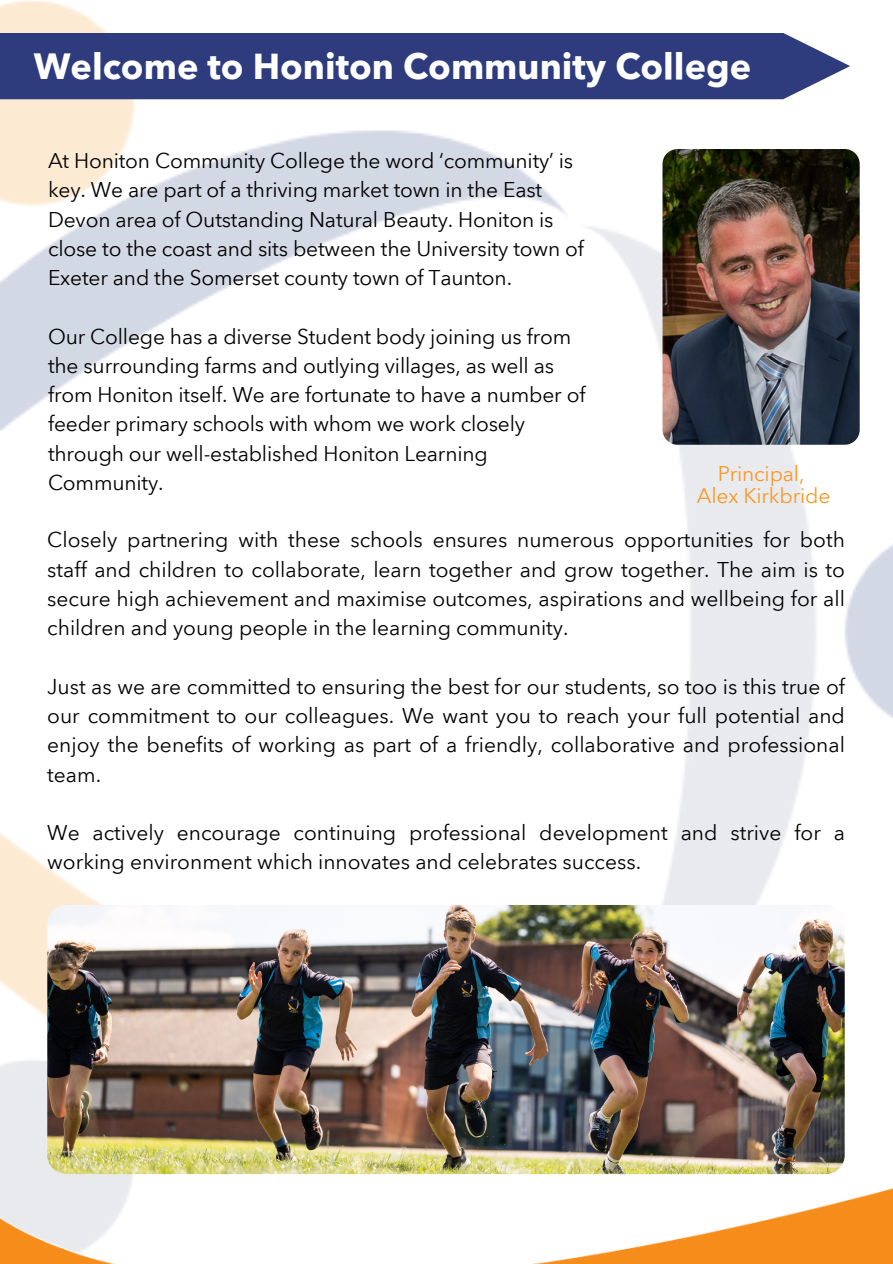
<style>
.page{position:relative;width:893px;height:1264px;background:#fff}
.page>*{position:absolute;margin:0;border:0;box-sizing:border-box;transform-origin:0 0}
.t1{font:300 36px "Poppins";color:#fefefd}
.t2{font:700 36px "Avenir Next Arabic";color:#fff}
.t3{font:21px/29.2px "Avenir Next Arabic";letter-spacing:-.01em;color:#000}
.t4{font:21px "Avenir Next Arabic";letter-spacing:-.01em;color:#f99927}
</style>
<div class="page">
<img style="left:0;top:0;width:892px;height:1263px">
<img style="left:47px;top:905px;width:797px;height:269px;border-radius:19px">
<div style="left:0;top:33px;width:850px;height:66px;background:#2e3c7d"></div>
<img style="left:662px;top:149px;width:197px;height:296px;border-radius:15px">
<img style="left:0;top:1186px;width:892px;height:76px">
<p class="t2" style="left:34px;top:46px;width:719px">Welcome to Honiton Community Col ege</p>
<p class="t1" style="left:44px;top:48px;width:719px">Welcome to Honiton Community College</p>
<p class="t3" style="left:48px;top:146px;width:537px">At Honiton Community College the word ‘community’ is key. We are part of a thriving market town in the East Devon area of Outstanding Natural Beauty. Honiton is close to the coast and sits between the University town of Exeter and the Somerset county town of Taunton.</p>
<p class="t3" style="left:48px;top:322px;width:539px">Our College has a diverse Student body joining us from the surrounding farms and outlying villages, as well as from Honiton itself. We are fortunate to have a number of feeder primary schools with whom we work closely through our well-established Honiton Learning Community.</p>
<p class="t4" style="left:717px;top:461px;width:88px">Principal,</p>
<p class="t4" style="left:696px;top:483px;width:135px">Alex Kirkbride</p>
<h2 class="t3" style="left:47px;top:525px;width:799px;text-align:justify">Closely partnering with these schools ensures numerous opportunities for both staff and children to collaborate, learn together and grow together. The aim is to secure high achievement and maximise outcomes, aspirations and wellbeing for all children and young people in the learning community.</h2>
<h1 class="t3" style="left:47px;top:672px;width:799px;text-align:justify">Just as we are committed to ensuring the best for our students, so too is this true of our commitment to our colleagues. We want you to reach your full potential and enjoy the benefits of working as part of a friendly, collaborative and professional team.</h1>
<p class="t3" style="left:47px;top:818px;width:799px">We actively encourage continuing professional development and strive for a working environment which innovates and celebrates success.</p>
</div>
